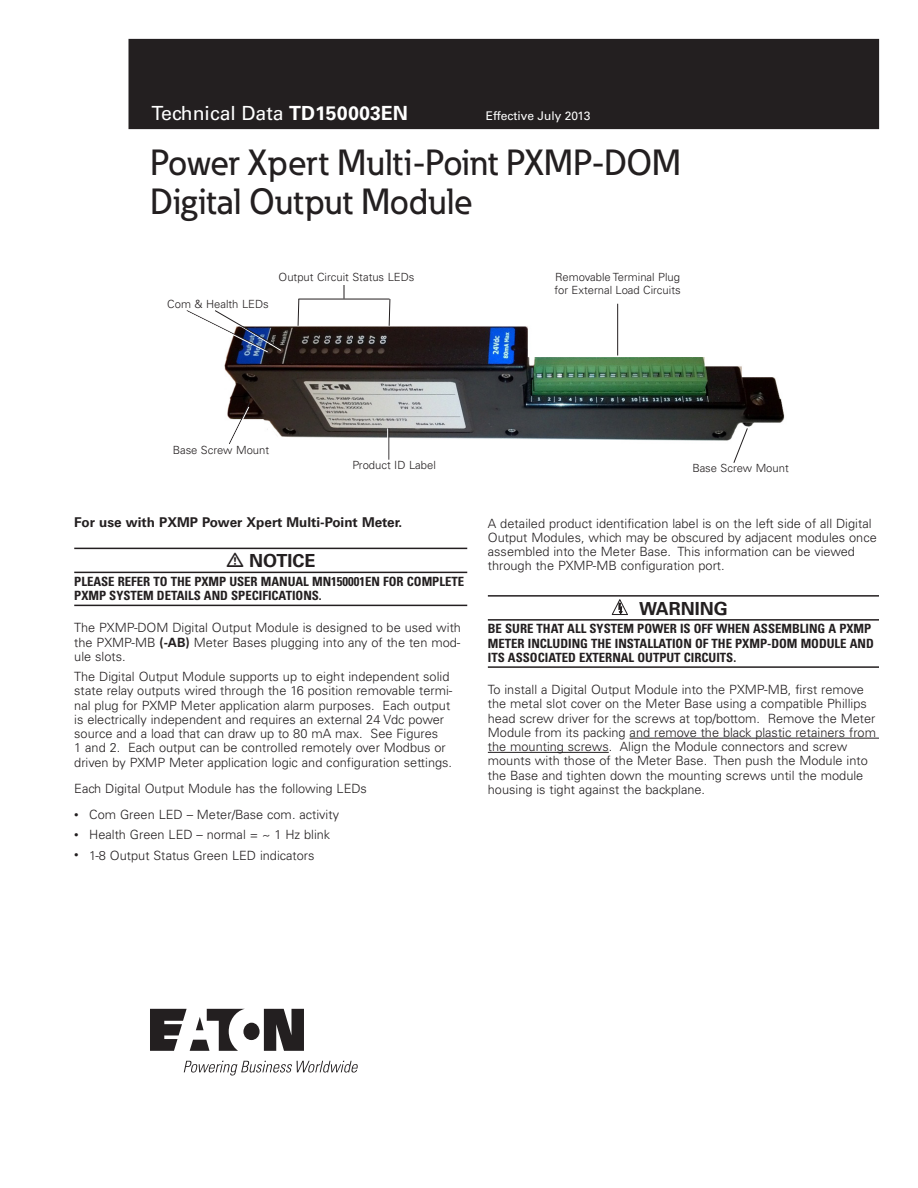
<style>
.page{position:relative;width:918px;height:1188px;background:#fff}
.page>*{position:absolute;margin:0;border:0;box-sizing:border-box;transform-origin:0 0}
._00_Product{font:500 36px "Eaton";color:#231f20}
._00_Application{font:19.5px "Univers";color:#fff}
._09_Warning_Head{font:700 18px "Univers LT";color:#231f20}
._01_Head2{font:700 13.5px "Univers LT";color:#231f20}
._02_Body_Last{font:300 12.75px/14.2px "Univers";color:#231f20}
._09_Warning_Text{font:700 condensed 12.75px/14.2px "Univers";color:#231f20}
._02_Body{font:300 12.75px/14.2px "Univers";color:#231f20;text-align:justify}
._00_Brand_Effective{font:12px "Univers";color:#fff}
._06_Caption{font:300 11.25px/12.8px "Univers";color:#231f20}
.s1{font-family:"Univers LT";font-weight:700}
.s2{font-size:9px}
</style>
<div class="page">
<div style="left:129px;top:39px;width:750px;height:90px;background:#231f20"></div>
<svg style="left:150px;top:1009px;width:154px;height:42px"></svg>
<svg style="left:184px;top:1061px;width:174px;height:15px"></svg>
<hr style="left:74px;top:548px;width:393px;height:1px;background:#231f20">
<hr style="left:74px;top:572px;width:393px;height:1px;background:#231f20">
<hr style="left:74px;top:605px;width:393px;height:1px;background:#231f20">
<hr style="left:488px;top:595px;width:391px;height:2px;background:#231f20">
<hr style="left:488px;top:619px;width:391px;height:2px;background:#231f20">
<hr style="left:488px;top:666px;width:391px;height:2px;background:#231f20">
<hr style="left:630px;top:738px;width:249px;height:1px;background:#231f20">
<hr style="left:488px;top:752px;width:121px;height:1px;background:#231f20">
<svg style="left:611px;top:599px;width:17px;height:16px"></svg>
<img style="left:224px;top:294px;width:561px;height:166px">
<svg style="left:297px;top:298px;width:3px;height:29px"></svg>
<svg style="left:388px;top:298px;width:3px;height:29px"></svg>
<hr style="left:298px;top:299px;width:92px;height:1px;background:#231f20">
<svg style="left:344px;top:285px;width:1px;height:14px"></svg>
<hr style="left:617px;top:304px;width:1px;height:52px;background:#231f20">
<svg style="left:733px;top:427px;width:15px;height:36px"></svg>
<hr style="left:388px;top:428px;width:1px;height:32px;background:#231f20">
<svg style="left:227px;top:401px;width:24px;height:49px"></svg>
<svg style="left:186px;top:310px;width:96px;height:43px"></svg>
<hr style="left:387px;top:428px;width:1px;height:32px;background:#fff">
<p class="_00_Application" style="left:152px;top:101px;width:258px">Technical Data <span class="s1">TD150003EN</span></p>
<p class="_00_Brand_Effective" style="left:486px;top:109px;width:106px">Effective July 2013</p>
<p class="_00_Product" style="left:150px;top:140px;width:533px">Power Xpert Multi-Point PXMP-DOM</p>
<p class="_00_Product" style="left:150px;top:179px;width:324px">Digital Output Module</p>
<p class="_06_Caption" style="left:167px;top:298px;width:103px">Com &amp; Health LEDs</p>
<p class="_06_Caption" style="left:279px;top:271px;width:137px">Output Circuit Status LEDs</p>
<p class="_06_Caption" style="left:555px;top:271px;width:128px">Removable Terminal Plug for External Load Circuits</p>
<p class="_06_Caption" style="left:173px;top:444px;width:98px">Base Screw Mount</p>
<p class="_06_Caption" style="left:352px;top:458px;width:85px">Product ID Label</p>
<p class="_06_Caption" style="left:692px;top:461px;width:98px">Base Screw Mount</p>
<p class="_01_Head2" style="left:74px;top:515px;width:330px">For use with PXMP Power Xpert Multi-Point Meter.</p>
<p class="_09_Warning_Head" style="left:249px;top:550px;width:68px">NOTICE</p>
<p class="_09_Warning_Text" style="left:74px;top:574px;width:391px">PLEASE REFER TO THE PXMP USER MANUAL MN150001EN FOR COMPLETE<br>PXMP SYSTEM DETAILS AND SPECIFICATIONS.</p>
<p class="_02_Body" style="left:74px;top:621px;width:388px">The PXMP-DOM Digital Output Module is designed to be used with the PXMP-MB <span class="s1">(-AB)</span> Meter Bases plugging into any of the ten mod&shy;ule slots.</p>
<p class="_02_Body_Last" style="left:74px;top:669px;width:380px">The Digital Output Module supports up to eight independent solid state relay outputs wired through the 16 position removable termi&shy;nal plug for PXMP Meter application alarm purposes. Each output is electrically independent and requires an external 24 Vdc power source and a load that can draw up to 80 mA max. See Figures<br>1 and 2. Each output can be controlled remotely over Modbus or driven by PXMP Meter application logic and configuration settings.</p>
<p class="_02_Body_Last" style="left:74px;top:781px;width:294px">Each Digital Output Module has the following LEDs</p>
<p class="_02_Body_Last" style="left:74px;top:807px;width:267px"><span class="s2">•</span> Com Green LED – Meter/Base com. activity</p>
<p class="_02_Body_Last" style="left:74px;top:828px;width:258px"><span class="s2">•</span> Health Green LED – normal = ~ 1 Hz blink</p>
<p class="_02_Body_Last" style="left:74px;top:848px;width:242px"><span class="s2">•</span> 1-8 Output Status Green LED indicators</p>
<p class="_02_Body_Last" style="left:488px;top:516px;width:390px">A detailed product identification label is on the left side of all Digital Output Modules, which may be obscured by adjacent modules once assembled into the Meter Base. This information can be viewed through the PXMP-MB configuration port.</p>
<p class="_09_Warning_Head" style="left:639px;top:598px;width:90px">WARNING</p>
<p class="_09_Warning_Text" style="left:488px;top:622px;width:388px">BE SURE THAT ALL SYSTEM POWER IS OFF WHEN ASSEMBLING A PXMP<br>METER INCLUDING THE INSTALLATION OF THE PXMP-DOM MODULE AND<br>ITS ASSOCIATED EXTERNAL OUTPUT CIRCUITS.</p>
<p class="_02_Body_Last" style="left:488px;top:682px;width:390px">To install a Digital Output Module into the PXMP-MB, first remove the metal slot cover on the Meter Base using a compatible Phillips head screw driver for the screws at top/bottom. Remove the Meter Module from its packing and remove the black plastic retainers from the mounting screws. Align the Module connectors and screw mounts with those of the Meter Base. Then push the Module into the Base and tighten down the mounting screws until the module housing is tight against the backplane.</p>
</div>
